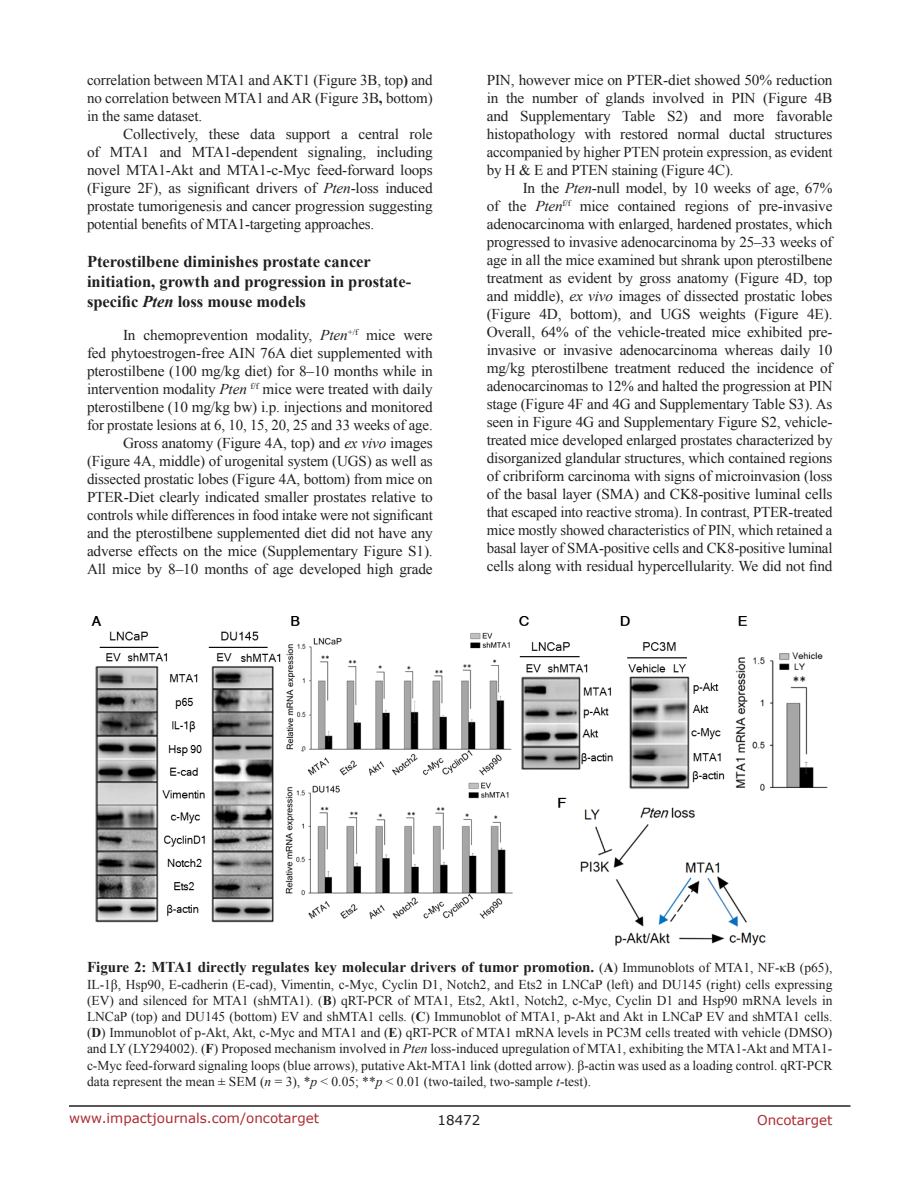
<style>
.page{position:relative;width:918px;height:1188px;background:#fff}
.page>*{position:absolute;margin:0;border:0;box-sizing:border-box;transform-origin:0 0}
.SubHeading{font:700 16.5px/19.8px "Times New Roman";color:#221f22}
.BodyText{font:15px/18px "Times New Roman";letter-spacing:-.01em;color:#221f22;text-align:justify}
.FigureText{font:700 15px "Times New Roman";color:#221f22}
.FigureText-2{font:13.5px/16.2px "Times New Roman";color:#221f22;text-align:justify}
.t1{font:13.5px "Verdana";color:#ac2b31}
.t2{font:13.5px "Verdana";color:#221f22}
.s1{font-weight:700}
.s2{font-style:italic}
.s3{font-weight:400;font-size:13.5px}
.s4{font-size:13.5px}
</style>
<div class="page">
<hr style="left:69px;top:1105px;width:781px;height:2px;background:#231f20">
<img style="left:92px;top:617px;width:736px;height:329px">
<p class="BodyText" style="left:87px;top:71px;width:347px">correlation between MTA1 and AKT1 (Figure 3B, top<span class="s1">)</span> and no correlation between MTA1 and AR (Figure 3B<span class="s1">,</span> bottom) in the same dataset.</p>
<p class="BodyText" style="left:87px;top:125px;width:347px;text-indent:36px">Collectively, these data support a central role of MTA1 and MTA1-dependent signaling, including novel MTA1-Akt and MTA1-c-Myc feed-forward loops (Figure 2F), as significant drivers of <span class="s2">Pten</span>-loss induced prostate tumorigenesis and cancer progression suggesting potential benefits of MTA1-targeting approaches.</p>
<p class="SubHeading" style="left:87px;top:251px;width:326px">Pterostilbene diminishes prostate cancer initiation, growth and progression in prostate&shy;specific <span class="s2">Pten</span> loss mouse models</p>
<p class="BodyText" style="left:87px;top:326px;width:347px;text-indent:36px">In chemoprevention modality, <span class="s2">Pten</span><sup>+/f</sup> mice were fed phytoestrogen-free AIN 76A diet supplemented with pterostilbene (100 mg/kg diet) for 8–10 months while in intervention modality <span class="s2">Pten</span> <sup>f/f</sup> mice were treated with daily pterostilbene (10 mg/kg bw) i.p. injections and monitored for prostate lesions at 6, 10, 15, 20, 25 and 33 weeks of age.</p>
<p class="BodyText" style="left:87px;top:434px;width:347px;text-indent:36px">Gross anatomy (Figure 4A, top) and <span class="s2">ex vivo</span> images (Figure 4A, middle) of urogenital system (UGS) as well as dissected prostatic lobes (Figure 4A, bottom) from mice on PTER-Diet clearly indicated smaller prostates relative to controls while differences in food intake were not significant and the pterostilbene supplemented diet did not have any adverse effects on the mice (Supplementary Figure S1).<br>All mice by 8–10 months of age developed high grade</p>
<p class="BodyText" style="left:487px;top:71px;width:347px">PIN, however mice on PTER-diet showed 50% reduction in the number of glands involved in PIN (Figure 4B and Supplementary Table S2) and more favorable histopathology with restored normal ductal structures accompanied by higher PTEN protein expression, as evident by H &amp; E and PTEN staining (Figure 4C).</p>
<p class="BodyText" style="left:487px;top:179px;width:347px;text-indent:36px">In the <span class="s2">Pten</span>-null model, by 10 weeks of age, 67% of the <span class="s2">Pten</span><sup>f/f</sup> mice contained regions of pre-invasive adenocarcinoma with enlarged, hardened prostates, which progressed to invasive adenocarcinoma by 25–33 weeks of age in all the mice examined but shrank upon pterostilbene treatment as evident by gross anatomy (Figure 4D, top and middle), <span class="s2">ex vivo</span> images of dissected prostatic lobes (Figure 4D, bottom), and UGS weights (Figure 4E).<br>Overall, 64% of the vehicle-treated mice exhibited pre&shy;invasive or invasive adenocarcinoma whereas daily 10 mg/kg pterostilbene treatment reduced the incidence of adenocarcinomas to 12% and halted the progression at PIN stage (Figure 4F and 4G and Supplementary Table S3). As seen in Figure 4G and Supplementary Figure S2, vehicle&shy;treated mice developed enlarged prostates characterized by disorganized glandular structures, which contained regions of cribriform carcinoma with signs of microinvasion (loss of the basal layer (SMA) and CK8-positive luminal cells that escaped into reactive stroma). In contrast, PTER-treated mice mostly showed characteristics of PIN, which retained a basal layer of SMA-positive cells and CK8-positive luminal cells along with residual hypercellularity. We did not find</p>
<p class="FigureText" style="left:87px;top:957px;width:747px">Figure 2: MTA1 directly regulates key molecular drivers of tumor promotion. <span class="s3">(</span><span class="s4">A</span><span class="s3">) Immunoblots of MTA1, NF-κB (p65),</span></p>
<p class="FigureText-2" style="left:87px;top:976px;width:747px">IL-1β, Hsp90, E-cadherin (E-cad), Vimentin, c-Myc, Cyclin D1, Notch2, and Ets2 in LNCaP (left) and DU145 (right) cells expressing (EV) and silenced for MTA1 (shMTA1). (<span class="s1">B</span>) qRT-PCR of MTA1, Ets2, Akt1, Notch2, c-Myc, Cyclin D1 and Hsp90 mRNA levels in LNCaP (top) and DU145 (bottom) EV and shMTA1 cells. (<span class="s1">C</span>) Immunoblot of MTA1, p-Akt and Akt in LNCaP EV and shMTA1 cells. (<span class="s1">D</span>) Immunoblot of p-Akt, Akt, c-Myc and MTA1 and (<span class="s1">E</span>) qRT-PCR of MTA1 mRNA levels in PC3M cells treated with vehicle (DMSO) and LY (LY294002). (<span class="s1">F</span>) Proposed mechanism involved in <span class="s2">Pten</span> loss-induced upregulation of MTA1, exhibiting the MTA1-Akt and MTA1- c-Myc feed-forward signaling loops (blue arrows), putative Akt-MTA1 link (dotted arrow). β-actin was used as a loading control. qRT-PCR data represent the mean ± SEM (<span class="s2">n</span> = 3), *<span class="s2">p</span> &lt; 0.05; **<span class="s2">p</span> &lt; 0.01 (two-tailed, two-sample <span class="s2">t</span>-test).</p>
<p class="t1" style="left:69px;top:1109px;width:252px">www.impactjournals.com/oncotarget</p>
<p class="t2" style="left:438px;top:1111px;width:44px">18472</p>
<p class="t1" style="left:757px;top:1111px;width:77px">Oncotarget</p>
</div>
